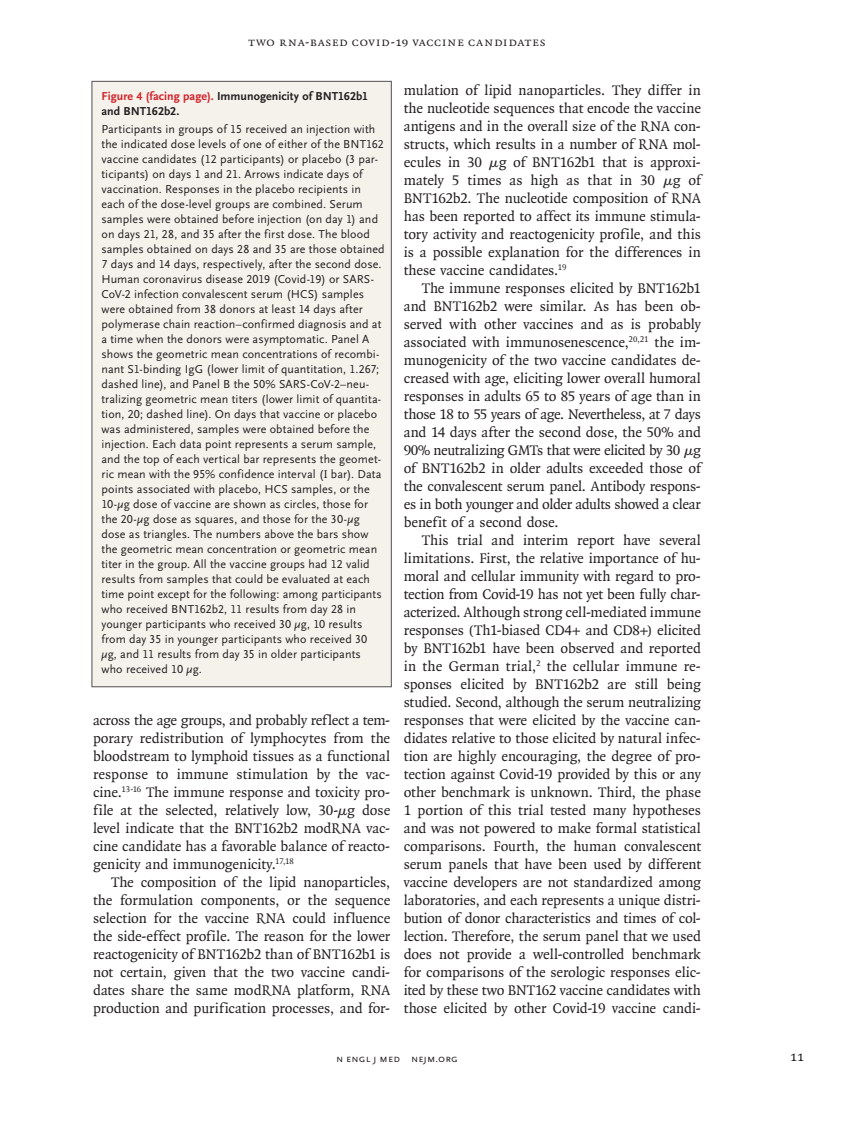
<style>
.page{position:relative;width:851px;height:1134px;background:#fff}
.page>*{position:absolute;margin:0;border:0;box-sizing:border-box;transform-origin:0 0}
.t1{font:15px/18px "OTNEJM Quadraat";letter-spacing:-.005em;color:#231f20;text-align:justify}
.t2{font:14.25px "OTNEJM Quadraat Cap";color:#231f20}
.t3{font:12.75px "OTNEJM Quadraat Small Cap";letter-spacing:.04em;color:#231f20}
.t4{font:12px/15px "OTNEJM Scala Sans LF";letter-spacing:.01em;color:#231f20}
.t5{font:700 12px/15px "OTNEJM Scala Sans LF";letter-spacing:.005em;color:#231f20}
.t6{font:10.8px "OTNEJM Scala Sans LF Cap";letter-spacing:.01em;color:#231f20}
.s1{color:#d1232a}
.s2{font-family:"OTNEJM Quadraat"}
</style>
<div class="page">
<div style="left:92px;top:81px;width:299px;height:606px;background:#f5f1eb"></div>
<p class="t3" style="left:248px;top:35px;width:299px">Two RNA-Based Covid-19 Vaccine Candidates</p>
<p class="t5" style="left:101px;top:89px;width:268px"><span class="s1">Figure 4 (facing page).</span> Immunogenicity of BNT162b1 and BNT162b2.</p>
<p class="t4" style="left:101px;top:122px;width:285px">Participants in groups of 15 received an injection with the indicated dose levels of one of either of the BNT162 vaccine candidates (12 participants) or placebo (3 par&shy;ticipants) on days 1 and 21. Arrows indicate days of vaccination. Responses in the placebo recipients in each of the dose-level groups are combined. Serum samples were obtained before injection (on day 1) and on days 21, 28, and 35 after the first dose. The blood samples obtained on days 28 and 35 are those obtained 7 days and 14 days, respectively, after the second dose.<br>Human coronavirus disease 2019 (Covid-19) or SARS-CoV-2 infection convalescent serum (HCS) samples were obtained from 38 donors at least 14 days after polymerase chain reaction–confirmed diagnosis and at a time when the donors were asymptomatic. Panel A shows the geometric mean concentrations of recombi&shy;nant S1-binding IgG (lower limit of quantitation, 1.267; dashed line), and Panel B the 50% SARS-CoV-2–neu&shy;tralizing geometric mean titers (lower limit of quantita&shy;tion, 20; dashed line). On days that vaccine or placebo was administered, samples were obtained before the injection. Each data point represents a serum sample, and the top of each vertical bar represents the geomet&shy;ric mean with the 95% confidence interval (<span class="s2">I</span> bar). Data points associated with placebo, HCS samples, or the 10-μg dose of vaccine are shown as circles, those for the 20-μg dose as squares, and those for the 30-μg dose as triangles. The numbers above the bars show the geometric mean concentration or geometric mean titer in the group. All the vaccine groups had 12 valid results from samples that could be evaluated at each time point except for the following: among participants who received BNT162b2, 11 results from day 28 in younger participants who received 30 μg, 10 results from day 35 in younger participants who received 30 μg, and 11 results from day 35 in older participants who received 10 μg.</p>
<p class="t1" style="left:93px;top:711px;width:299px">across the age groups, and probably reflect a tem&shy;porary redistribution of lymphocytes from the bloodstream to lymphoid tissues as a functional response to immune stimulation by the vac&shy;cine.<sup>13-16</sup> The immune response and toxicity pro&shy;file at the selected, relatively low, 30-μg dose level indicate that the BNT162b2 modRNA vac&shy;cine candidate has a favorable balance of reacto&shy;genicity and immunogenicity.<sup>17,18</sup></p>
<p class="t1" style="left:93px;top:873px;width:299px;text-indent:18px">The composition of the lipid nanoparticles, the formulation components, or the sequence selection for the vaccine RNA could influence the side-effect profile. The reason for the lower reactogenicity of BNT162b2 than of BNT162b1 is not certain, given that the two vaccine candi&shy;dates share the same modRNA platform, RNA production and purification processes, and for-</p>
<p class="t1" style="left:403px;top:81px;width:299px">mulation of lipid nanoparticles. They differ in the nucleotide sequences that encode the vaccine antigens and in the overall size of the RNA con&shy;structs, which results in a number of RNA mol&shy;ecules in 30 μg of BNT162b1 that is approxi&shy;mately 5 times as high as that in 30 μg of BNT162b2. The nucleotide composition of RNA has been reported to affect its immune stimula&shy;tory activity and reactogenicity profile, and this is a possible explanation for the differences in these vaccine candidates.<sup>19</sup></p>
<p class="t1" style="left:404px;top:279px;width:299px;text-indent:18px">The immune responses elicited by BNT162b1 and BNT162b2 were similar. As has been ob&shy;served with other vaccines and as is probably associated with immunosenescence,<sup>20,21</sup> the im&shy;munogenicity of the two vaccine candidates de&shy;creased with age, eliciting lower overall humoral responses in adults 65 to 85 years of age than in those 18 to 55 years of age. Nevertheless, at 7 days and 14 days after the second dose, the 50% and 90% neutralizing GMTs that were elicited by 30 μg of BNT162b2 in older adults exceeded those of the convalescent serum panel. Antibody respons&shy;es in both younger and older adults showed a clear benefit of a second dose.</p>
<p class="t1" style="left:404px;top:531px;width:299px;text-indent:18px">This trial and interim report have several limitations. First, the relative importance of hu&shy;moral and cellular immunity with regard to pro&shy;tection from Covid-19 has not yet been fully char&shy;acterized. Although strong cell-mediated immune responses (Th1-biased CD4+ and CD8+) elicited by BNT162b1 have been observed and reported in the German trial,<sup>2</sup> the cellular immune re&shy;sponses elicited by BNT162b2 are still being studied. Second, although the serum neutralizing responses that were elicited by the vaccine can&shy;didates relative to those elicited by natural infec&shy;tion are highly encouraging, the degree of pro&shy;tection against Covid-19 provided by this or any other benchmark is unknown. Third, the phase 1 portion of this trial tested many hypotheses and was not powered to make formal statistical comparisons. Fourth, the human convalescent serum panels that have been used by different vaccine developers are not standardized among laboratories, and each represents a unique distri&shy;bution of donor characteristics and times of col&shy;lection. Therefore, the serum panel that we used does not provide a well-controlled benchmark for comparisons of the serologic responses elic&shy;ited by these two BNT162 vaccine candidates with those elicited by other Covid-19 vaccine candi-</p>
<p class="t6" style="left:336px;top:1053px;width:123px">n engl j med nejm.org</p>
<p class="t2" style="left:790px;top:1048px;width:16px">11</p>
</div>
